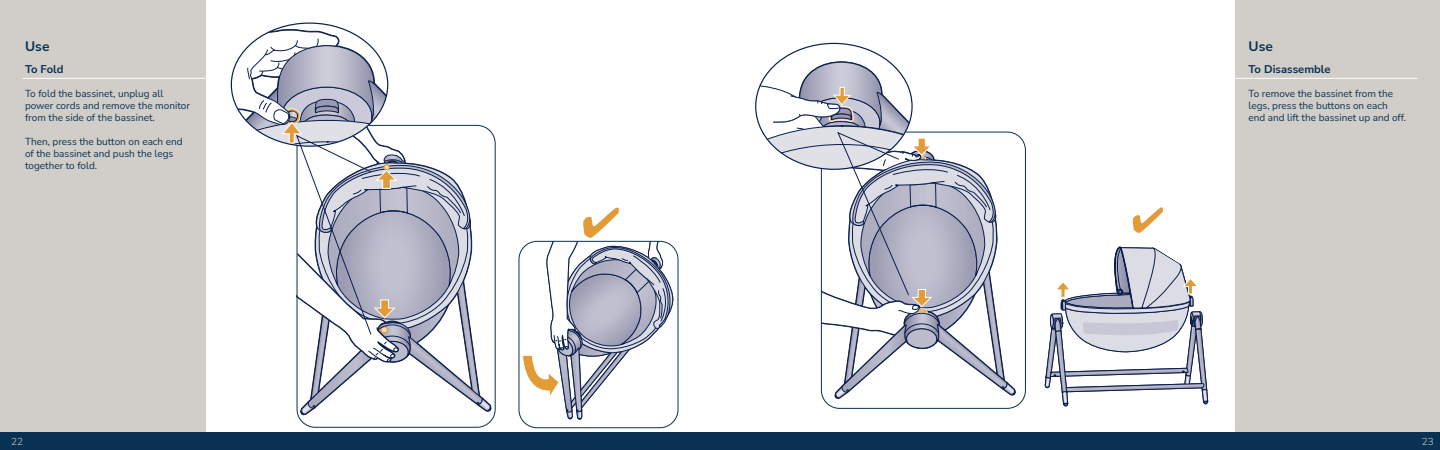
<style>
.page{position:relative;width:1440px;height:450px;background:#fff}
.page>*{position:absolute;margin:0;border:0;box-sizing:border-box;transform-origin:0 0}
.t1{font:700 13.75px "Nunito Sans";color:#083153}
.t2{font:700 11.25px "Nunito Sans";color:#083153}
.t3{font:10px/12px "Nunito Sans";color:#083153}
.t4{font:300 10px "Nunito Sans";color:#d1cdc8}
</style>
<div class="page">
<div style="left:0;top:0;width:206px;height:450px;background:#d1cdc8"></div>
<div style="left:1235px;top:0;width:205px;height:450px;background:#d1cdc8"></div>
<div style="left:720px;top:432px;width:720px;height:18px;background:#083153"></div>
<div style="left:0;top:432px;width:720px;height:18px;background:#083153"></div>
<div style="left:519px;top:241px;width:159px;height:187px;border:1px solid #083153;border-radius:18px"></div>
<hr style="left:22px;top:78px;width:187px;height:1px;background:#fff">
<svg style="left:756px;top:48px;width:261px;height:352px"></svg>
<svg style="left:1045px;top:247px;width:163px;height:160px"></svg>
<svg style="left:1133px;top:207px;width:30px;height:26px"></svg>
<hr style="left:1235px;top:78px;width:183px;height:1px;background:#fff">
<svg style="left:522px;top:208px;width:153px;height:212px"></svg>
<svg style="left:231px;top:28px;width:261px;height:388px"></svg>
<h1 class="t1" style="left:25px;top:37px;width:26px">Use</h1>
<p class="t2" style="left:25px;top:61px;width:40px">To Fold</p>
<p class="t3" style="left:25px;top:87px;width:166px">To fold the bassinet, unplug all power cords and remove the monitor from the side of the bassinet.</p>
<p class="t3" style="left:25px;top:135px;width:159px">Then, press the button on each end of the bassinet and push the legs together to fold.</p>
<h1 class="t1" style="left:1249px;top:37px;width:26px">Use</h1>
<p class="t2" style="left:1249px;top:61px;width:84px">To Disassemble</p>
<p class="t3" style="left:1249px;top:87px;width:159px">To remove the bassinet from the legs, press the buttons on each end and lift the bassinet up and off.</p>
<p class="t4" style="left:11px;top:435px;width:13px">22</p>
<p class="t4" style="left:1422px;top:435px;width:14px">23</p>
</div>
